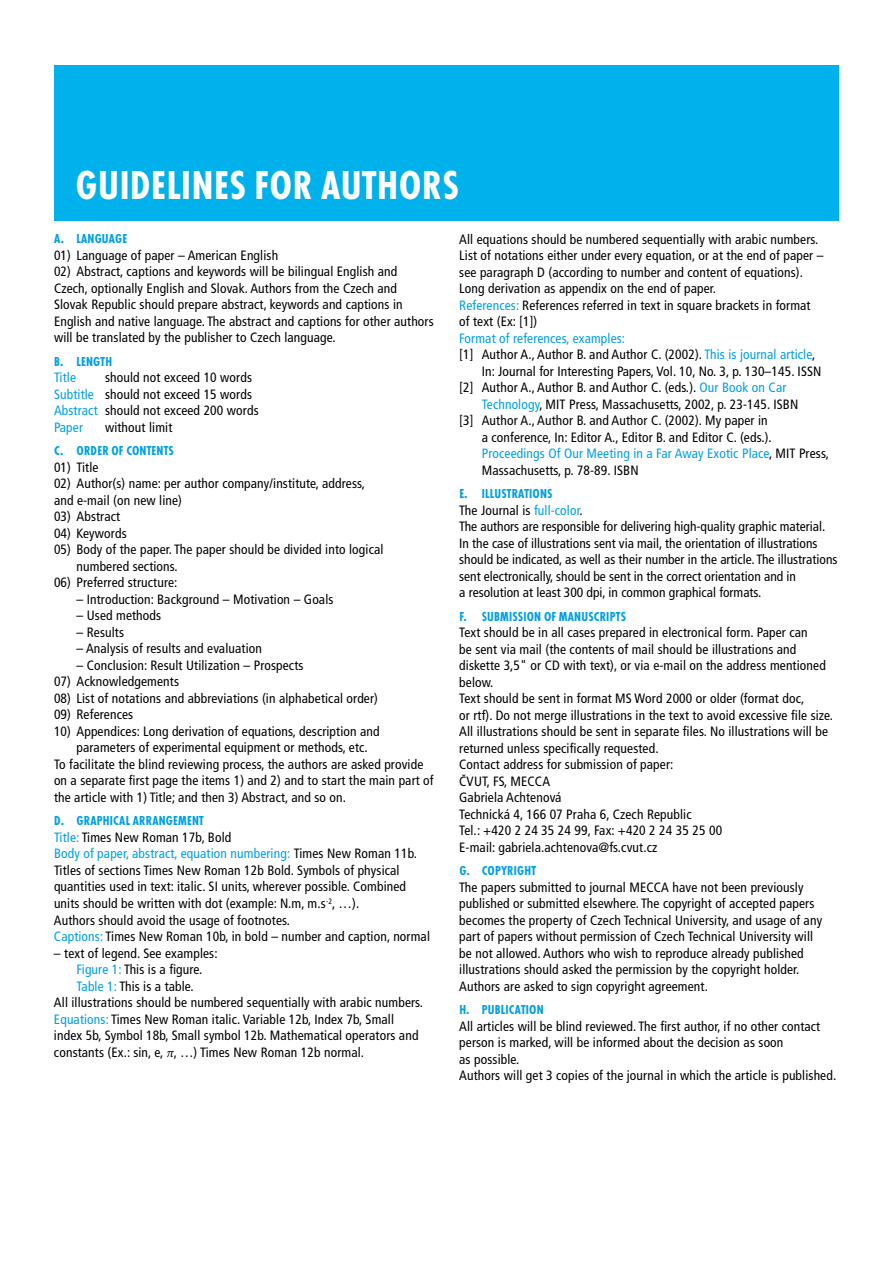
<style>
.page{position:relative;width:893px;height:1263px;background:#fff}
.page>*{position:absolute;margin:0;border:0;box-sizing:border-box;transform-origin:0 0}
.t1{font:700 condensed 42px "Futura TOT";letter-spacing:.015em;color:#fff}
.t2{font:condensed 13.5px/16.5px "Frutiger CE";letter-spacing:.01em;color:#000}
.t3{font:700 condensed 13.5px "Futura TOT";letter-spacing:.015em;color:#009fe3}
.t4{font:condensed 13.5px "Frutiger CE";letter-spacing:.01em;color:#009fe3}
.s1{color:#009fe3}
.s2{color:#000}
.s3{font-family:"Minion Pro";font-style:italic;font-stretch:normal}
</style>
<div class="page">
<div style="left:54px;top:65px;width:785px;height:155px;background:#00b1eb"></div>
<h1 class="t1" style="left:76px;top:161px;width:385px">GUIDELINES FOR AUTHORS</h1>
<p class="t3" style="left:54px;top:231px;width:75px">A. LANGUAGE</p>
<p class="t2" style="left:54px;top:247px;width:226px">01) Language of paper – American English</p>
<p class="t2" style="left:54px;top:264px;width:381px">02) Abstract, captions and keywords will be bilingual English and Czech, optionally English and Slovak. Authors from the Czech and Slovak Republic should prepare abstract, keywords and captions in English and native language. The abstract and captions for other authors will be translated by the publisher to Czech language.</p>
<p class="t3" style="left:54px;top:354px;width:60px">B. LENGTH</p>
<p class="t4" style="left:54px;top:370px;width:24px">Title</p>
<p class="t2" style="left:459px;top:231px;width:366px">All equations should be numbered sequentially with arabic numbers.<br>List of notations either under every equation, or at the end of paper – see paragraph D (according to number and content of equations).<br>Long derivation as appendix on the end of paper.<br><span class="s1">References:</span> References referred in text in square brackets in format of text (Ex: [1])</p>
<p class="t4" style="left:459px;top:331px;width:167px">Format of references, examples:</p>
<p class="t2" style="left:459px;top:347px;width:357px">[1] Author A., Author B. and Author C. (2002). <span class="s1">This is journal article</span>,</p>
<p class="t2" style="left:482px;top:363px;width:341px">In: Journal for Interesting Papers, Vol. 10, No. 3, p. 130–145. ISSN</p>
<p class="t2" style="left:459px;top:380px;width:329px">[2] Author A., Author B. and Author C. (eds.). <span class="s1">Our Book on Car</span></p>
<p class="t2" style="left:482px;top:396px;width:318px"><span class="s1">Technology</span>, MIT Press, Massachusetts, 2002, p. 23‑145. ISBN</p>
<p class="t2" style="left:459px;top:413px;width:310px">[3] Author A., Author B. and Author C. (2002). My paper in</p>
<p class="t2" style="left:482px;top:429px;width:292px">a conference, In: Editor A., Editor B. and Editor C. (eds.).</p>
<p class="t4" style="left:482px;top:446px;width:349px">Proceedings Of Our Meeting in a Far Away Exotic Place<span class="s2">, MIT Press,</span></p>
<p class="t2" style="left:482px;top:462px;width:158px">Massachusetts, p. 78‑89. ISBN</p>
<p class="t3" style="left:459px;top:486px;width:95px">E. ILLUSTRATIONS</p>
<p class="t2" style="left:459px;top:502px;width:380px">The Journal is <span class="s1">full‑color</span>.<br>The authors are responsible for delivering high‑quality graphic material.<br>In the case of illustrations sent via mail, the orientation of illustrations should be indicated, as well as their number in the article. The illustrations sent electronically, should be sent in the correct orientation and in<br>a resolution at least 300 dpi, in common graphical formats.</p>
<p class="t3" style="left:459px;top:609px;width:168px">F. SUBMISSION OF MANUSCRIPTS</p>
<p class="t2" style="left:459px;top:625px;width:375px">Text should be in all cases prepared in electronical form. Paper can<br>be sent via mail (the contents of mail should be illustrations and diskette 3,5" or CD with text), or via e‑mail on the address mentioned below.<br>Text should be sent in format MS Word 2000 or older (format doc,<br>or rtf). Do not merge illustrations in the text to avoid excessive file size.<br>All illustrations should be sent in separate files. No illustrations will be returned unless specifically requested.<br>Contact address for submission of paper:<br>ČVUT, FS, MECCA<br>Gabriela Achtenová<br>Technická 4, 166 07 Praha 6, Czech Republic<br>Tel.: +420 2 24 35 24 99, Fax: +420 2 24 35 25 00<br>E‑mail: gabriela.achtenova@fs.cvut.cz</p>
<p class="t3" style="left:459px;top:863px;width:78px">G. COPYRIGHT</p>
<p class="t2" style="left:459px;top:879px;width:364px">The papers submitted to journal MECCA have not been previously published or submitted elsewhere. The copyright of accepted papers becomes the property of Czech Technical University, and usage of any part of papers without permission of Czech Technical University will be not allowed. Authors who wish to reproduce already published illustrations should asked the permission by the copyright holder.<br>Authors are asked to sign copyright agreement.</p>
<p class="t3" style="left:459px;top:1002px;width:86px">H. PUBLICATION</p>
<p class="t2" style="left:459px;top:1018px;width:379px">All articles will be blind reviewed. The first author, if no other contact person is marked, will be informed about the decision as soon<br>as possible.<br>Authors will get 3 copies of the journal in which the article is published.</p>
<p class="t2" style="left:54px;top:370px;width:206px;text-indent:51px">should not exceed 10 words<br><span class="s1">Subtitle</span> should not exceed 15 words<br><span class="s1">Abstract</span> should not exceed 200 words<br><span class="s1">Paper</span></p>
<p class="t2" style="left:105px;top:419px;width:69px">without limit</p>
<p class="t3" style="left:54px;top:443px;width:121px">C. ORDER OF CONTENTS</p>
<p class="t2" style="left:54px;top:459px;width:46px">01) Title</p>
<p class="t2" style="left:54px;top:476px;width:313px">02) Author(s) name: per author company/institute, address, and e‑mail (on new line)</p>
<p class="t2" style="left:54px;top:509px;width:68px">03) Abstract</p>
<p class="t2" style="left:54px;top:525px;width:74px">04) Keywords</p>
<p class="t2" style="left:77px;top:542px;width:308px;text-indent:-23px">05) Body of the paper. The paper should be divided into logical numbered sections.</p>
<p class="t2" style="left:54px;top:575px;width:125px">06) Preferred structure:</p>
<p class="t2" style="left:77px;top:591px;width:258px">– Introduction: Background – Motivation – Goals</p>
<p class="t2" style="left:77px;top:608px;width:86px">– Used methods</p>
<p class="t2" style="left:77px;top:624px;width:49px">– Results</p>
<p class="t2" style="left:77px;top:641px;width:187px">– Analysis of results and evaluation</p>
<p class="t2" style="left:77px;top:657px;width:228px">– Conclusion: Result Utilization – Prospects</p>
<p class="t2" style="left:54px;top:674px;width:126px">07) Acknowledgements</p>
<p class="t2" style="left:54px;top:690px;width:325px">08) List of notations and abbreviations (in alphabetical order)</p>
<p class="t2" style="left:54px;top:707px;width:81px">09) References</p>
<p class="t2" style="left:54px;top:723px;width:327px">10) Appendices: Long derivation of equations, description and</p>
<p class="t2" style="left:77px;top:740px;width:293px">parameters of experimental equipment or methods, etc.</p>
<p class="t2" style="left:54px;top:756px;width:371px">To facilitate the blind reviewing process, the authors are asked provide</p>
<p class="t2" style="left:54px;top:773px;width:381px">on a separate first page the items 1) and 2) and to start the main part of</p>
<p class="t2" style="left:54px;top:789px;width:294px">the article with 1) Title; and then 3) Abstract, and so on.</p>
<p class="t3" style="left:54px;top:813px;width:151px">D. GRAPHICAL ARRANGEMENT</p>
<p class="t2" style="left:54px;top:829px;width:377px"><span class="s1">Title:</span> Times New Roman 17b, Bold<br><span class="s1">Body of paper, abstract, equation numbering:</span> Times New Roman 11b.<br>Titles of sections Times New Roman 12b Bold. Symbols of physical quantities used in text: italic. SI units, wherever possible. Combined units should be written with dot (example: N.m, m.s<sup>‑2</sup>, …).<br>Authors should avoid the usage of footnotes.<br><span class="s1">Captions:</span> Times New Roman 10b, in bold – number and caption, normal</p>
<p class="t2" style="left:54px;top:945px;width:165px">– text of legend. See examples:</p>
<p class="t2" style="left:76px;top:961px;width:128px"><span class="s1">Figure 1:</span> This is a figure.</p>
<p class="t2" style="left:76px;top:978px;width:119px"><span class="s1">Table 1:</span> This is a table.</p>
<p class="t2" style="left:54px;top:994px;width:371px">All illustrations should be numbered sequentially with arabic numbers.</p>
<p class="t2" style="left:54px;top:1011px;width:342px"><span class="s1">Equations:</span> Times New Roman italic. Variable 12b, Index 7b, Small</p>
<p class="t2" style="left:54px;top:1027px;width:366px">index 5b, Symbol 18b, Small symbol 12b. Mathematical operators and</p>
<p class="t2" style="left:54px;top:1044px;width:312px">constants (Ex.: sin, e, <span class="s3">π</span>, …) Times New Roman 12b normal.</p>
</div>
